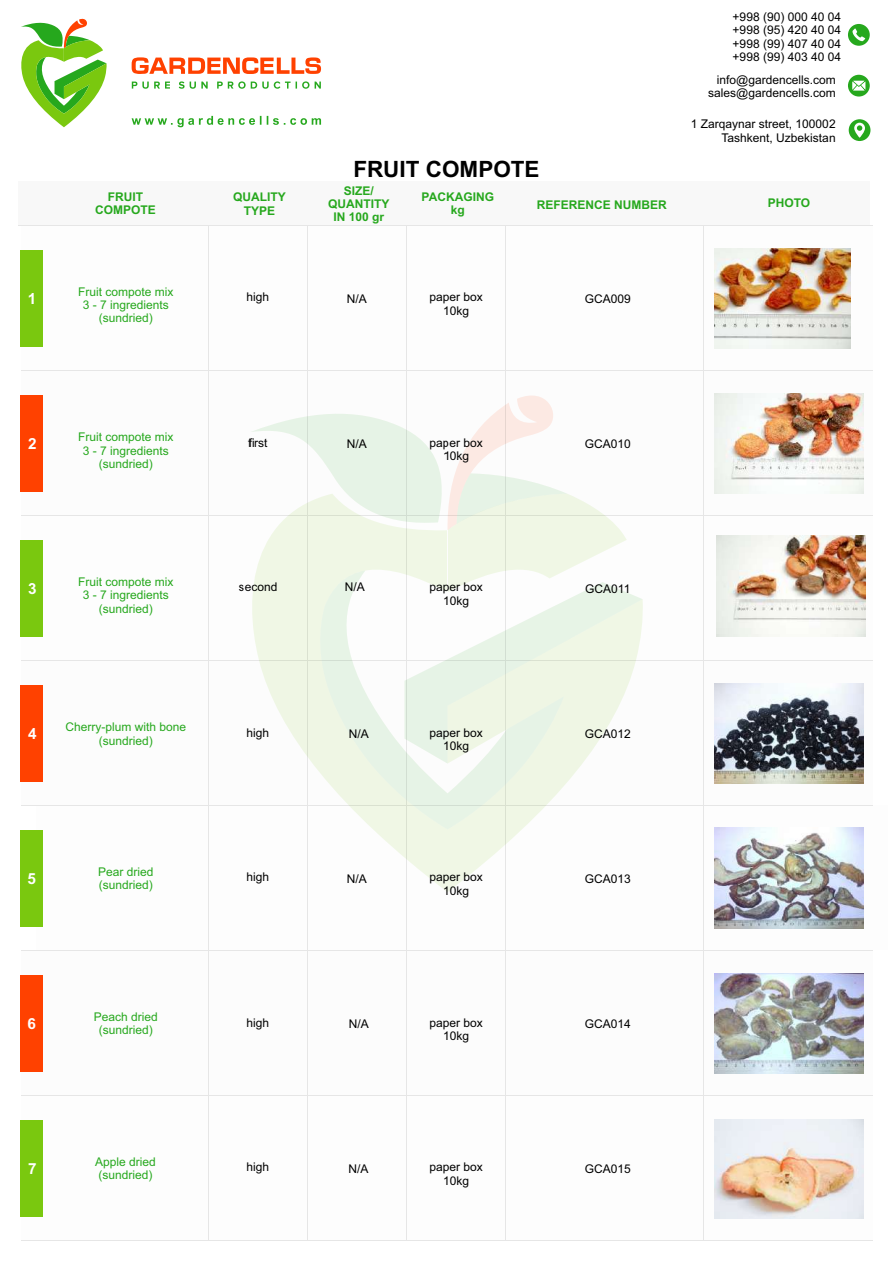
<style>
.page{position:relative;width:893px;height:1263px;background:#fff}
.page>*{position:absolute;margin:0;border:0;box-sizing:border-box;transform-origin:0 0}
.t1{font:700 22.5px "Arial";color:#000}
.t2{font:700 15.3px "Arial";color:#fff}
.t3{font:12px/13.4px "Arial";color:#000;text-align:center}
.t4{font:12px/13.4px "Arial";color:#26a81d;text-align:center}
.t5{font:700 12px/13.4px "Arial";color:#26a81d;text-align:center}
</style>
<div class="page">
<div style="left:18px;top:182px;width:851px;height:44px;background:#f8f8f8"></div>
<hr style="left:18px;top:226px;width:851px;height:1px;background:#e6e6e6">
<div style="left:849px;top:119px;width:21px;height:22px;background:#26a81d;border-radius:50%"></div>
<svg style="left:854px;top:123px;width:11px;height:15px"></svg>
<div style="left:848px;top:24px;width:22px;height:22px;background:#26a81d;border-radius:50%"></div>
<svg style="left:852px;top:29px;width:13px;height:12px"></svg>
<svg style="left:848px;top:75px;width:22px;height:22px"></svg>
<svg style="left:852px;top:81px;width:13px;height:10px"></svg>
<svg style="left:132px;top:116px;width:189px;height:11px"></svg>
<svg style="left:21px;top:18px;width:86px;height:109px"></svg>
<img style="left:132px;top:57px;width:189px;height:17px">
<svg style="left:132px;top:81px;width:189px;height:8px"></svg>
<div style="left:21px;top:250px;width:22px;height:97px;background:#7ac80f"></div>
<hr style="left:21px;top:226px;width:851px;height:1px;background:#e6e6e6">
<div style="left:21px;top:395px;width:22px;height:97px;background:#ff4100"></div>
<img style="left:715px;top:393px;width:149px;height:101px">
<hr style="left:21px;top:371px;width:851px;height:1px;background:#e6e6e6">
<div style="left:21px;top:540px;width:22px;height:96px;background:#7ac80f"></div>
<hr style="left:21px;top:515px;width:851px;height:1px;background:#e6e6e6">
<div style="left:21px;top:685px;width:22px;height:97px;background:#ff4100"></div>
<img style="left:715px;top:683px;width:149px;height:101px">
<hr style="left:21px;top:661px;width:851px;height:1px;background:#e6e6e6">
<div style="left:21px;top:830px;width:22px;height:96px;background:#7ac80f"></div>
<img style="left:715px;top:828px;width:149px;height:101px">
<hr style="left:21px;top:805px;width:851px;height:1px;background:#e6e6e6">
<div style="left:21px;top:975px;width:22px;height:97px;background:#ff4100"></div>
<hr style="left:21px;top:951px;width:851px;height:1px;background:#e6e6e6">
<div style="left:21px;top:1120px;width:22px;height:96px;background:#7ac80f"></div>
<img style="left:715px;top:1120px;width:148px;height:99px">
<hr style="left:21px;top:1095px;width:851px;height:1px;background:#e6e6e6">
<hr style="left:21px;top:1241px;width:851px;height:1px;background:#e6e6e6">
<hr style="left:208px;top:226px;width:1px;height:1015px;background:#e6e6e6">
<hr style="left:307px;top:226px;width:1px;height:1015px;background:#e6e6e6">
<hr style="left:406px;top:226px;width:1px;height:1015px;background:#e6e6e6">
<hr style="left:505px;top:226px;width:1px;height:1015px;background:#e6e6e6">
<hr style="left:704px;top:226px;width:1px;height:1015px;background:#e6e6e6">
<svg style="left:251px;top:395px;width:316px;height:99px"></svg>
<svg style="left:242px;top:494px;width:401px;height:398px"></svg>
<img style="left:715px;top:248px;width:135px;height:101px">
<img style="left:715px;top:973px;width:149px;height:101px">
<img style="left:716px;top:536px;width:149px;height:101px">
<p class="t3" style="left:733px;top:12px;width:110px;text-align:justify">+998 (90) 000 40 04 +998 (95) 420 40 04 +998 (99) 407 40 04 +998 (99) 403 40 04</p>
<h1 class="t1" style="left:353px;top:160px;width:188px">FRUIT COMPOTE</h1>
<p class="t3" style="left:708px;top:74px;width:129px;text-align:right">info@gardencells.com sales@gardencells.com</p>
<p class="t3" style="left:691px;top:119px;width:146px;text-align:right">1 Zarqaynar street, 100002<br>Tashkent, Uzbekistan</p>
<p class="t5" style="left:95px;top:191px;width:62px">FRUIT<br>COMPOTE</p>
<p class="t5" style="left:233px;top:191px;width:54px">QUALITY<br>TYPE</p>
<p class="t5" style="left:328px;top:185px;width:63px">SIZE/<br>QUANTITY<br>IN 100 gr</p>
<p class="t5" style="left:422px;top:191px;width:74px">PACKAGING kg</p>
<p class="t5" style="left:537px;top:199px;width:131px">REFERENCE NUMBER</p>
<p class="t5" style="left:768px;top:197px;width:44px">PHOTO</p>
<p class="t2" style="left:28px;top:293px;width:10px">1</p>
<p class="t4" style="left:78px;top:286px;width:97px">Fruit compote mix<br>3 - 7 ingredients (sundried)</p>
<p class="t3" style="left:247px;top:292px;width:24px">high</p>
<p class="t3" style="left:347px;top:293px;width:22px">N/A</p>
<p class="t3" style="left:430px;top:292px;width:55px">paper box<br>10kg</p>
<p class="t3" style="left:585px;top:293px;width:48px">GCA009</p>
<p class="t2" style="left:28px;top:438px;width:10px">2</p>
<p class="t4" style="left:78px;top:431px;width:97px">Fruit compote mix<br>3 - 7 ingredients (sundried)</p>
<p class="t3" style="left:248px;top:437px;width:21px">first</p>
<p class="t3" style="left:347px;top:438px;width:22px">N/A</p>
<p class="t3" style="left:430px;top:437px;width:55px">paper box<br>10kg</p>
<p class="t3" style="left:585px;top:438px;width:48px">GCA010</p>
<p class="t2" style="left:28px;top:583px;width:10px">3</p>
<p class="t4" style="left:78px;top:576px;width:97px">Fruit compote mix<br>3 - 7 ingredients (sundried)</p>
<p class="t3" style="left:239px;top:582px;width:40px">second</p>
<p class="t3" style="left:345px;top:582px;width:22px">N/A</p>
<p class="t3" style="left:430px;top:582px;width:55px">paper box<br>10kg</p>
<p class="t3" style="left:585px;top:583px;width:47px">GCA011</p>
<p class="t2" style="left:28px;top:728px;width:10px">4</p>
<p class="t4" style="left:65px;top:721px;width:122px">Cherry-plum with bone (sundried)</p>
<p class="t3" style="left:247px;top:727px;width:24px">high</p>
<p class="t3" style="left:349px;top:728px;width:22px">N/A</p>
<p class="t3" style="left:430px;top:727px;width:55px">paper box<br>10kg</p>
<p class="t3" style="left:585px;top:728px;width:48px">GCA012</p>
<p class="t2" style="left:28px;top:872px;width:10px">5</p>
<p class="t4" style="left:98px;top:866px;width:57px;text-align:left">Pear dried (sundried)</p>
<p class="t3" style="left:247px;top:871px;width:24px">high</p>
<p class="t3" style="left:347px;top:873px;width:22px">N/A</p>
<p class="t3" style="left:430px;top:872px;width:55px">paper box<br>10kg</p>
<p class="t3" style="left:585px;top:873px;width:48px">GCA013</p>
<p class="t2" style="left:28px;top:1018px;width:10px">6</p>
<p class="t4" style="left:94px;top:1011px;width:66px">Peach dried (sundried)</p>
<p class="t3" style="left:247px;top:1017px;width:24px">high</p>
<p class="t3" style="left:349px;top:1018px;width:22px">N/A</p>
<p class="t3" style="left:430px;top:1017px;width:55px">paper box<br>10kg</p>
<p class="t3" style="left:585px;top:1018px;width:48px">GCA014</p>
<p class="t2" style="left:28px;top:1163px;width:10px">7</p>
<p class="t4" style="left:95px;top:1156px;width:62px;text-align:left">Apple dried (sundried)</p>
<p class="t3" style="left:247px;top:1161px;width:24px">high</p>
<p class="t3" style="left:348px;top:1163px;width:22px">N/A</p>
<p class="t3" style="left:430px;top:1161px;width:55px">paper box<br>10kg</p>
<p class="t3" style="left:585px;top:1163px;width:48px">GCA015</p>
</div>
